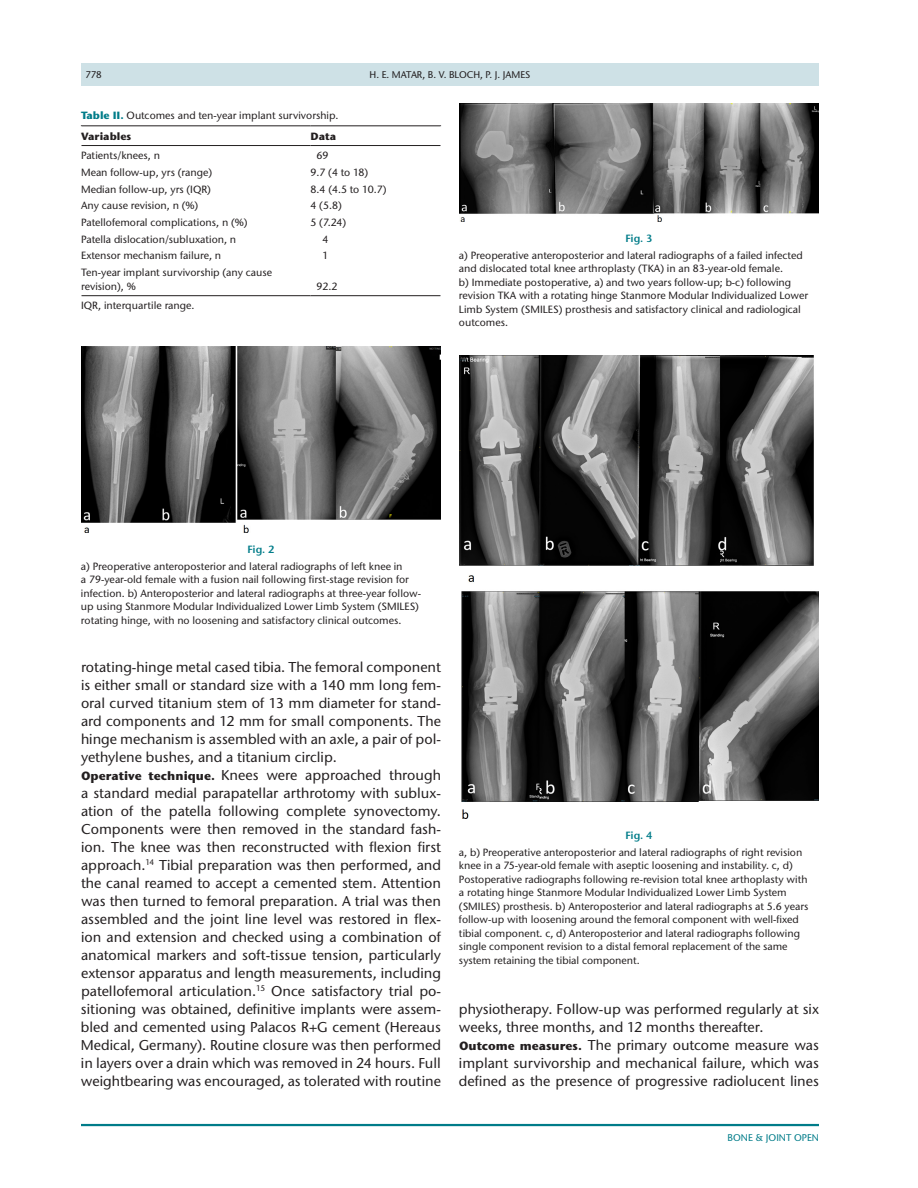
<style>
.page{position:relative;width:918px;height:1188px;background:#fff}
.page>*{position:absolute;margin:0;border:0;box-sizing:border-box;transform-origin:0 0}
.t1{font:500 14.25px/18px "Stone Sans ITC Pro";color:#231f20}
.t2{font:500 10.5px/13.5px "Stone Sans ITC Pro";color:#231f20}
.t3{font:600 10.5px "Stone Sans ITC Pro";letter-spacing:-.005em;color:#007c89}
.t4{font:700 10.5px "Stone Sans ITC Pro";color:#231f20}
.t5{font:500 9.75px "Stone Sans ITC Pro";letter-spacing:-.005em;color:#231f20}
.t6{font:500 9.75px "Stone Sans ITC Pro";color:#007c89}
.s1{font-weight:700;color:#007c89}
.s2{font-weight:700}
.s3{font-weight:700;font-size:12px}
</style>
<div class="page">
<hr style="left:81px;top:1124px;width:738px;height:2px;background:#007c89">
<div style="left:81px;top:63px;width:738px;height:23px;background:#cee1e6"></div>
<svg style="left:82px;top:126px;width:359px;height:171px"></svg>
<hr style="left:81px;top:125px;width:229px;height:1px;background:#231f20">
<hr style="left:81px;top:145px;width:230px;height:1px;background:#231f20">
<hr style="left:310px;top:125px;width:131px;height:1px;background:#231f20">
<hr style="left:310px;top:145px;width:131px;height:1px;background:#231f20">
<hr style="left:81px;top:295px;width:230px;height:1px;background:#231f20">
<hr style="left:310px;top:295px;width:131px;height:1px;background:#231f20">
<hr style="left:81px;top:265px;width:1px;height:31px;background:#fff">
<img style="left:81px;top:347px;width:360px;height:185px">
<img style="left:459px;top:104px;width:360px;height:117px">
<img style="left:459px;top:356px;width:360px;height:462px">
<p class="t5" style="left:85px;top:68px;width:18px">778</p>
<p class="t5" style="left:370px;top:68px;width:162px">H. E. MATAR, B. V. BLOCH, P. J. JAMES</p>
<p class="t2" style="left:81px;top:106px;width:259px;line-height:20.1px"><span class="s1">Table II.</span> Outcomes and ten-year implant survivorship.<br><span class="s2">Variables</span></p>
<p class="t4" style="left:310px;top:129px;width:27px">Data</p>
<p class="t2" style="left:81px;top:149px;width:80px">Patients/knees, n</p>
<p class="t2" style="left:317px;top:149px;width:14px">69</p>
<p class="t2" style="left:81px;top:165px;width:133px">Mean follow-up, yrs (range)</p>
<p class="t2" style="left:311px;top:165px;width:59px">9.7 (4 to 18)</p>
<p class="t2" style="left:81px;top:182px;width:131px">Median follow-up, yrs (IQR)</p>
<p class="t2" style="left:311px;top:182px;width:78px">8.4 (4.5 to 10.7)</p>
<p class="t2" style="left:81px;top:199px;width:119px">Any cause revision, n (%)</p>
<p class="t2" style="left:311px;top:199px;width:33px">4 (5.8)</p>
<p class="t2" style="left:81px;top:216px;width:168px">Patellofemoral complications, n (%)</p>
<p class="t2" style="left:311px;top:216px;width:37px">5 (7.24)</p>
<p class="t2" style="left:81px;top:232px;width:157px">Patella dislocation/subluxation, n</p>
<p class="t2" style="left:323px;top:232px;width:8px">4</p>
<p class="t2" style="left:81px;top:249px;width:142px">Extensor mechanism failure, n</p>
<p class="t2" style="left:323px;top:249px;width:8px">1</p>
<p class="t2" style="left:81px;top:266px;width:192px">Ten-year implant survivorship (any cause revision), %</p>
<p class="t2" style="left:317px;top:279px;width:23px">92.2</p>
<p class="t2" style="left:81px;top:299px;width:115px">IQR, interquartile range.</p>
<p class="t3" style="left:625px;top:232px;width:29px">Fig. 3</p>
<p class="t2" style="left:459px;top:248px;width:351px">a) Preoperative anteroposterior and lateral radiographs of a failed infected and dislocated total knee arthroplasty (TKA) in an 83-year-old female.<br>b) Immediate postoperative, a) and two years follow-up; b-c) following revision TKA with a rotating hinge Stanmore Modular Individualized Lower Limb System (SMILES) prosthesis and satisfactory clinical and radiological outcomes.</p>
<p class="t3" style="left:247px;top:543px;width:29px">Fig. 2</p>
<p class="t2" style="left:81px;top:559px;width:342px">a) Preoperative anteroposterior and lateral radiographs of left knee in<br>a 79-year-old female with a fusion nail following first-stage revision for infection. b) Anteroposterior and lateral radiographs at three-year follow&shy;up using Stanmore Modular Individualized Lower Limb System (SMILES) rotating hinge, with no loosening and satisfactory clinical outcomes.</p>
<p class="t1" style="left:81px;top:658px;width:362px">rotating-hinge metal cased tibia. The femoral component is either small or standard size with a 140 mm long fem&shy;oral curved titanium stem of 13 mm diameter for stand&shy;ard components and 12 mm for small components. The hinge mechanism is assembled with an axle, a pair of pol&shy;yethylene bushes, and a titanium circlip.<br><span class="s3">Operative technique.</span> Knees were approached through a standard medial parapatellar arthrotomy with sublux&shy;ation of the patella following complete synovectomy.<br>Components were then removed in the standard fash&shy;ion. The knee was then reconstructed with flexion first approach.<sup>14</sup> Tibial preparation was then performed, and the canal reamed to accept a cemented stem. Attention was then turned to femoral preparation. A trial was then assembled and the joint line level was restored in flex&shy;ion and extension and checked using a combination of anatomical markers and soft-tissue tension, particularly extensor apparatus and length measurements, including patellofemoral articulation.<sup>15</sup> Once satisfactory trial po&shy;sitioning was obtained, definitive implants were assem&shy;bled and cemented using Palacos R+G cement (Hereaus Medical, Germany). Routine closure was then performed in layers over a drain which was removed in 24 hours. Full weightbearing was encouraged, as tolerated with routine</p>
<p class="t3" style="left:625px;top:829px;width:29px">Fig. 4</p>
<p class="t2" style="left:459px;top:845px;width:351px">a, b) Preoperative anteroposterior and lateral radiographs of right revision knee in a 75-year-old female with aseptic loosening and instability. c, d)<br>Postoperative radiographs following re-revision total knee arthoplasty with a rotating hinge Stanmore Modular Individualized Lower Limb System (SMILES) prosthesis. b) Anteroposterior and lateral radiographs at 5.6 years follow-up with loosening around the femoral component with well-fixed tibial component. c, d) Anteroposterior and lateral radiographs following single component revision to a distal femoral replacement of the same system retaining the tibial component.</p>
<p class="t1" style="left:459px;top:1000px;width:362px">physiotherapy. Follow-up was performed regularly at six weeks, three months, and 12 months thereafter.<br><span class="s3">Outcome measures.</span> The primary outcome measure was implant survivorship and mechanical failure, which was defined as the presence of progressive radiolucent lines</p>
<p class="t6" style="left:728px;top:1132px;width:93px">BONE &amp; JOINT OPEN</p>
</div>
